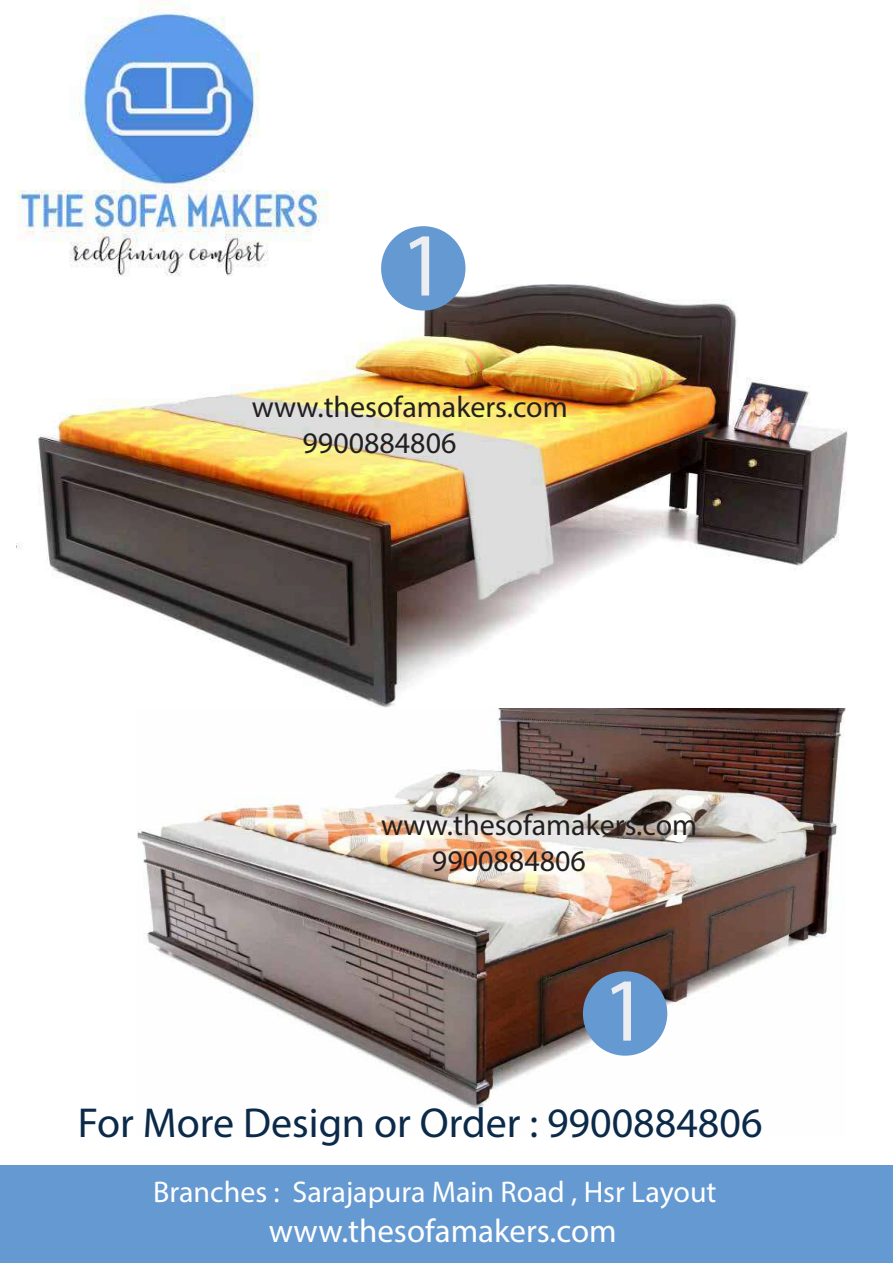
<style>
.page{position:relative;width:893px;height:1263px;background:#fff}
.page>*{position:absolute;margin:0;border:0;box-sizing:border-box;transform-origin:0 0}
.t1{font:90.9px "Myriad Pro";color:#ebedf1}
.t2{font:42px "Myriad Pro";color:#0b2948}
.t3{font:33px "Myriad Pro";color:#fff}
.t4{font:30px/36px "Myriad Pro";color:#231f20}
.t5{font:30px "Myriad Pro";color:#fff}
</style>
<div class="page">
<img style="left:16px;top:0;width:313px;height:276px">
<div style="left:0;top:1166px;width:893px;height:97px;background:#6599d1"></div>
<img style="left:137px;top:707px;width:709px;height:412px">
<img style="left:17px;top:285px;width:831px;height:422px">
<div style="left:381px;top:226px;width:84px;height:85px;background:#6599d1;border-radius:50%"></div>
<div style="left:583px;top:971px;width:84px;height:85px;background:#6599d1;border-radius:50%"></div>
<h1 class="t1" style="left:400px;top:209px;width:48px">1</h1>
<p class="t4" style="left:303px;top:388px;width:267px;text-indent:-51px">www.thesofamakers.com<br>9900884806</p>
<p class="t4" style="left:432px;top:806px;width:267px;text-indent:-51px">www.thesofamakers.com<br>9900884806</p>
<h1 class="t1" style="left:602px;top:954px;width:48px">1</h1>
<h2 class="t2" style="left:78px;top:1097px;width:686px">For More Design or Order : 9900884806</h2>
<p class="t5" style="left:153px;top:1174px;width:565px">Branches : Sarajapura Main Road , Hsr Layout</p>
<p class="t3" style="left:269px;top:1210px;width:349px">www.thesofamakers.com</p>
</div>
